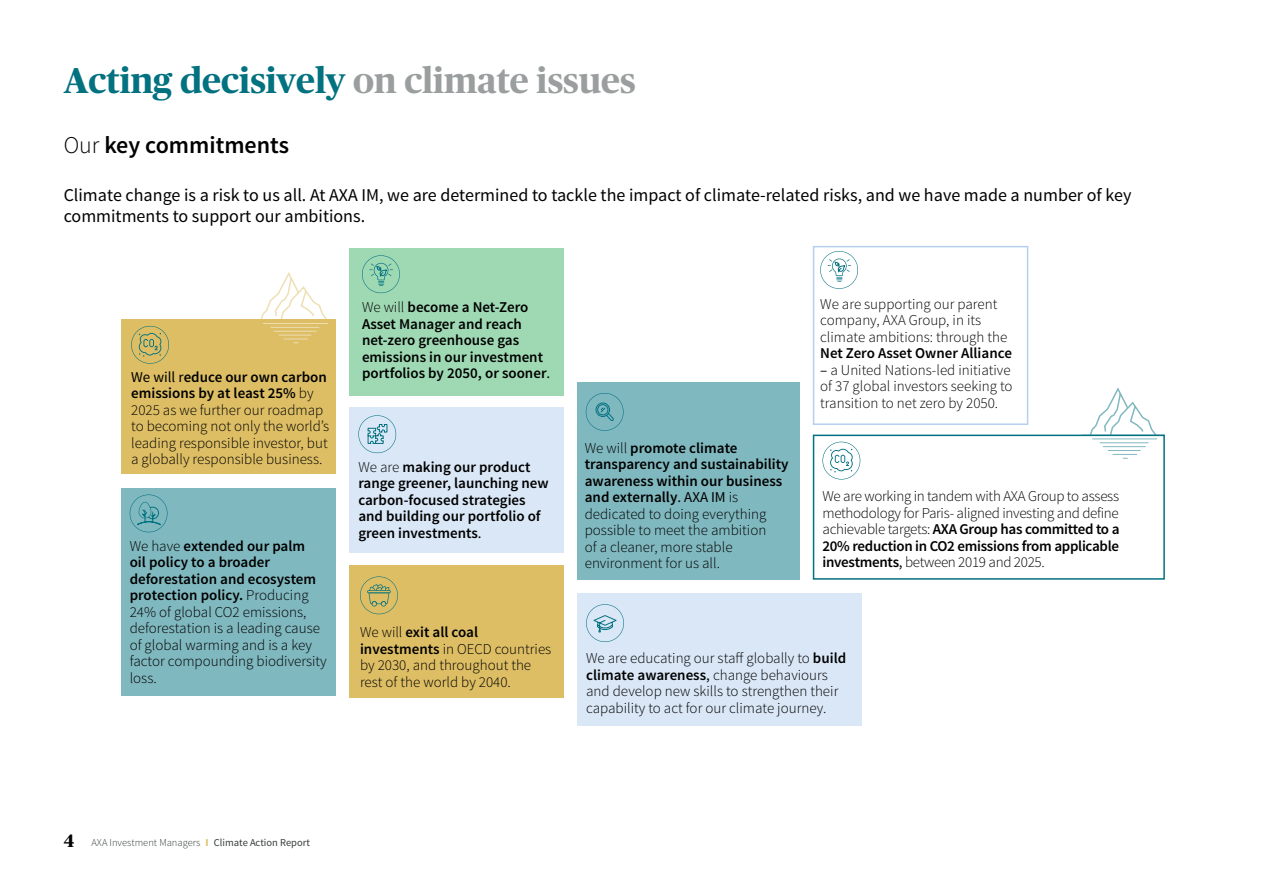
<style>
.page{position:relative;width:1263px;height:893px;background:#fff}
.page>*{position:absolute;margin:0;border:0;box-sizing:border-box;transform-origin:0 0}
.t1{font:700 36px "Publico Headline";color:#027180}
.t2{font:600 24px "Source Sans Pro";color:#000}
.t3{font:18px/21px "Source Sans Pro";color:#000}
.t4{font:300 15px/16.5px "Source Sans Pro";color:#000}
.t5{font:600 15px/16.5px "Source Sans Pro";color:#000}
.t6{font:300 10.5px "Source Sans Pro";color:#373c3c}
.s1{color:#9a9e9e}
.s2{font-weight:300}
.s3{font-weight:400}
.s4{font-weight:600}
.s5{font-family:"Publico Headline";font-weight:700;font-size:18px;color:#000}
.s6{font-weight:700;color:#ddbe65}
</style>
<div class="page">
<div style="left:349px;top:249px;width:214px;height:147px;background:#9fd9b4"></div>
<div style="left:349px;top:565px;width:214px;height:133px;background:#ddbe65"></div>
<div style="left:813px;top:246px;width:215px;height:179px;border:2px solid #b5d0ee"></div>
<div style="left:577px;top:593px;width:285px;height:132px;background:#dae7f6"></div>
<div style="left:349px;top:408px;width:214px;height:145px;background:#dae7f6"></div>
<div style="left:813px;top:435px;width:352px;height:145px;border:2px solid #027180"></div>
<div style="left:122px;top:488px;width:214px;height:208px;background:#80b8bf"></div>
<div style="left:577px;top:382px;width:222px;height:198px;background:#80b8bf"></div>
<div style="left:122px;top:319px;width:214px;height:154px;background:#ddbe65"></div>
<svg style="left:362px;top:255px;width:38px;height:38px"></svg>
<svg style="left:131px;top:326px;width:38px;height:38px"></svg>
<svg style="left:130px;top:494px;width:37px;height:38px"></svg>
<svg style="left:360px;top:576px;width:38px;height:38px"></svg>
<svg style="left:358px;top:415px;width:38px;height:38px"></svg>
<svg style="left:586px;top:393px;width:38px;height:38px"></svg>
<svg style="left:586px;top:604px;width:38px;height:38px"></svg>
<svg style="left:820px;top:251px;width:38px;height:38px"></svg>
<svg style="left:822px;top:442px;width:38px;height:37px"></svg>
<svg style="left:260px;top:272px;width:67px;height:47px"></svg>
<hr style="left:263px;top:323px;width:65px;height:1px;background:#fff">
<hr style="left:270px;top:327px;width:49px;height:1px;background:#fff">
<hr style="left:274px;top:331px;width:43px;height:1px;background:#fff">
<hr style="left:279px;top:335px;width:32px;height:1px;background:#fff">
<svg style="left:283px;top:338px;width:25px;height:5px"></svg>
<hr style="left:1081px;top:435px;width:84px;height:1px;background:#027180">
<svg style="left:1088px;top:387px;width:70px;height:50px"></svg>
<hr style="left:1092px;top:438px;width:65px;height:1px;background:#027180">
<hr style="left:1100px;top:442px;width:48px;height:1px;background:#027180">
<hr style="left:1103px;top:446px;width:43px;height:1px;background:#027180">
<hr style="left:1108px;top:450px;width:32px;height:1px;background:#027180">
<svg style="left:1112px;top:454px;width:25px;height:5px"></svg>
<h1 class="t1" style="left:64px;top:54px;width:573px">Acting decisively <span class="s1">on climate issues</span></h1>
<h2 class="t2" style="left:64px;top:130px;width:227px"><span class="s2">Our</span> key commitments</h2>
<p class="t3" style="left:64px;top:184px;width:1069px">Climate change is a risk to us all. At AXA IM, we are determined to tackle the impact of climate-related risks, and we have made a number of key commitments to support our ambitions.</p>
<p class="t5" style="left:362px;top:299px;width:183px"><span class="s2">We will</span> become a Net-Zero<br>Asset Manager and reach net-zero greenhouse gas emissions in our investment</p>
<p class="t5" style="left:131px;top:369px;width:197px"><span class="s3">We will r</span>educe our own carbon</p>
<p class="t5" style="left:362px;top:365px;width:190px">portfolios by 2050, or sooner<span class="s3">.</span></p>
<p class="t4" style="left:131px;top:385px;width:200px"><span class="s4">emissions by at least 25%</span> by<br>2025 as we further our roadmap to becoming not only the world’s leading responsible investor, but a globally responsible business.</p>
<p class="t5" style="left:358px;top:459px;width:192px"><span class="s2">We are</span> making our product range greener, launching new carbon-focused strategies and building our portfolio of green investments<span class="s3">.</span></p>
<p class="t4" style="left:130px;top:538px;width:199px">We have <span class="s4">extended our palm<br>oil policy to a broader deforestation and ecosystem protection policy.</span> Producing<br>24% of global CO2 emissions, deforestation is a leading cause of global warming and is a key factor compounding biodiversity loss.</p>
<p class="t4" style="left:360px;top:624px;width:193px">We will <span class="s4">exit all coal investments</span> in OECD countries by 2030, and throughout the rest of the world by 2040.</p>
<p class="t4" style="left:585px;top:440px;width:205px">We will <span class="s4">promote climate transparency and sustainability awareness within our business and externally</span><span class="s3">. AXA IM</span> is dedicated to doing everything possible to meet the ambition<br>of a cleaner, more stable environment for us all.</p>
<p class="t4" style="left:820px;top:296px;width:189px">We are supporting our parent company, AXA Group, in its climate ambitions: through the</p>
<p class="t5" style="left:820px;top:345px;width:193px">Net Zero Asset Owner Alliance</p>
<p class="t4" style="left:820px;top:362px;width:194px"><span class="s3">–</span> a United Nations-led initiative of 37 global investors seeking to transition to net zero by 2050.</p>
<p class="t4" style="left:822px;top:488px;width:298px;text-align:justify">We are working in tandem with AXA Group to assess methodology for Paris- aligned investing and define achievable targets: <span class="s4">AXA Group has committed to a 20% reduction in CO2 emissions from applicable investments</span><span class="s3">,</span> between 2019 and 2025.</p>
<p class="t4" style="left:586px;top:650px;width:262px">We are educating our staff globally to <span class="s4">build climate awareness</span><span class="s3">,</span> change behaviours and develop new skills to strengthen their capability to act for our climate journey.</p>
<p class="t6" style="left:64px;top:836px;width:248px"><span class="s5">4</span> AXA Investment Managers <span class="s6">I</span> <span class="s3">Climate Action Report</span></p>
</div>
